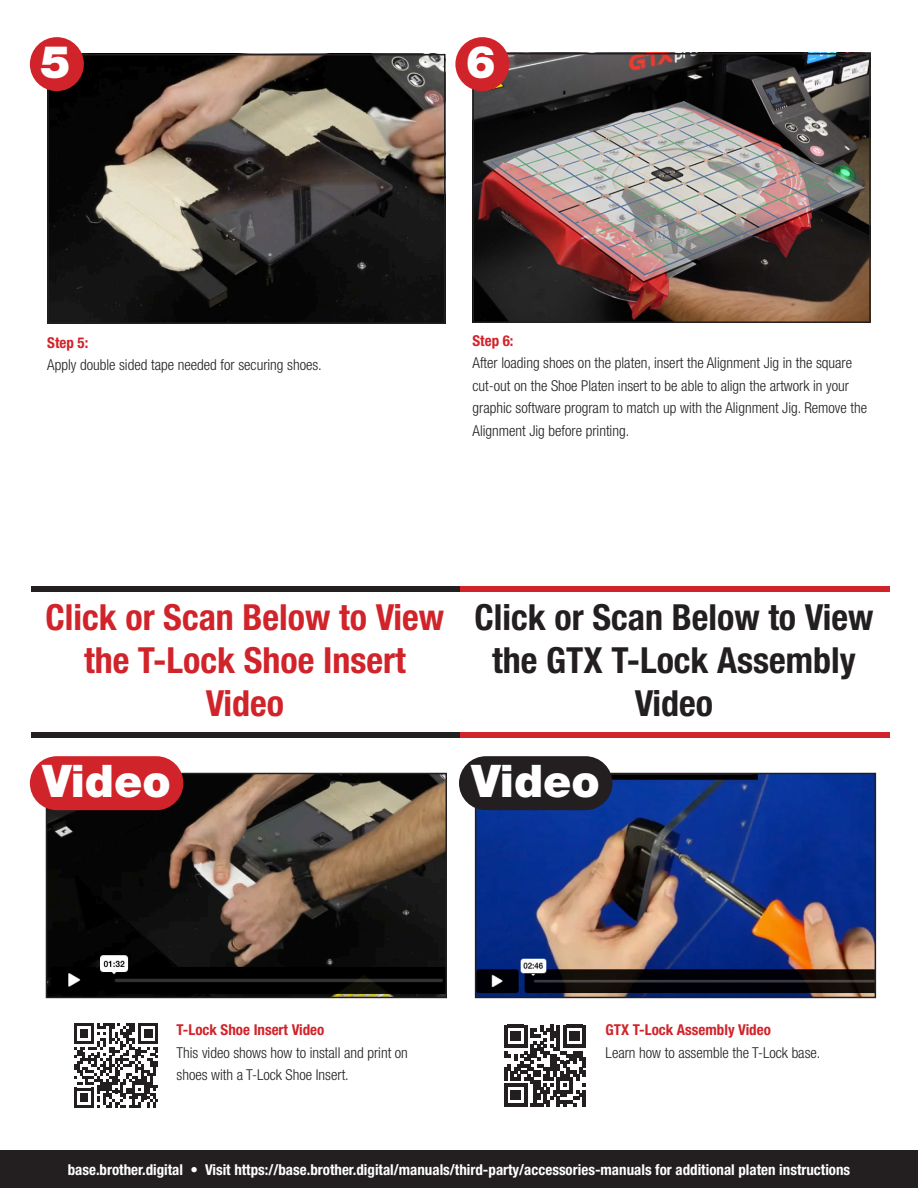
<style>
.page{position:relative;width:918px;height:1188px;background:#fff}
.page>*{position:absolute;margin:0;border:0;box-sizing:border-box;transform-origin:0 0}
.t1{font:900 45px "Helvetica Neue LT Pro";color:#fff}
.t2{font:700 condensed 36px/43.2px "Helvetica Neue LT Pro";color:#231f20;text-align:center}
.t3{font:700 condensed 36px/43.2px "Helvetica Neue LT Pro";color:#d1232a;text-align:center}
.t4{font:300 condensed 15px/22.5px "Helvetica Neue LT Pro";color:#231f20}
.t5{font:700 condensed 15px "Helvetica Neue LT Pro";color:#fff}
.t6{font:700 condensed 15px "Helvetica Neue LT Pro";color:#d1232a}
</style>
<div class="page">
<img style="left:50px;top:57px;width:393px;height:264px">
<div style="left:47px;top:54px;width:399px;height:270px;border:2px solid #231f20"></div>
<div style="left:30px;top:37px;width:54px;height:54px;background:#d1232a;border-radius:50%"></div>
<svg style="left:74px;top:1023px;width:84px;height:85px"></svg>
<svg style="left:504px;top:1025px;width:82px;height:82px"></svg>
<svg style="left:45px;top:772px;width:402px;height:227px;background:#39312a"></svg>
<div style="left:30px;top:756px;width:153px;height:54px;background:#d1232a;border-radius:27px"></div>
<img style="left:474px;top:772px;width:403px;height:227px">
<div style="left:459px;top:756px;width:154px;height:54px;background:#231f20;border-radius:27px"></div>
<div style="left:32px;top:587px;width:429px;height:5px;background:#231f20"></div>
<div style="left:461px;top:587px;width:429px;height:5px;background:#d1232a"></div>
<div style="left:32px;top:733px;width:429px;height:5px;background:#231f20"></div>
<div style="left:461px;top:733px;width:429px;height:5px;background:#d1232a"></div>
<img style="left:475px;top:56px;width:393px;height:264px">
<div style="left:472px;top:53px;width:399px;height:270px;border:2px solid #231f20"></div>
<div style="left:455px;top:37px;width:54px;height:54px;background:#d1232a;border-radius:50%"></div>
<div style="left:0;top:1151px;width:918px;height:37px;background:#231f20"></div>
<p class="t1" style="left:40px;top:35px;width:32px">5</p>
<p class="t6" style="left:47px;top:333px;width:43px">Step 5:</p>
<p class="t4" style="left:47px;top:353px;width:276px">Apply double sided tape needed for securing shoes.</p>
<p class="t1" style="left:466px;top:35px;width:32px">6</p>
<p class="t6" style="left:472px;top:332px;width:43px">Step 6:</p>
<p class="t4" style="left:472px;top:352px;width:396px">After loading shoes on the platen, insert the Alignment Jig in the square cut-out on the Shoe Platen insert to be able to align the artwork in your graphic software program to match up with the Alignment Jig. Remove the Alignment Jig before printing.</p>
<p class="t3" style="left:45px;top:595px;width:400px">Click or Scan Below to View the T-Lock Shoe Insert<br>Video</p>
<p class="t2" style="left:475px;top:595px;width:400px">Click or Scan Below to View the GTX T-Lock Assembly<br>Video</p>
<p class="t1" style="left:42px;top:754px;width:130px">Video</p>
<p class="t1" style="left:472px;top:754px;width:130px">Video</p>
<p class="t6" style="left:177px;top:1021px;width:149px">T-Lock Shoe Insert Video</p>
<p class="t4" style="left:177px;top:1041px;width:233px">This video shows how to install and print on shoes with a T-Lock Shoe Insert.</p>
<p class="t6" style="left:606px;top:1021px;width:167px">GTX T-Lock Assembly Video</p>
<p class="t4" style="left:606px;top:1041px;width:216px">Learn how to assemble the T-Lock base.</p>
<p class="t5" style="left:68px;top:1161px;width:784px">base.brother.digital • Visit https://base.brother.digital/manuals/third-party/accessories-manuals for additional platen instructions</p>
</div>
